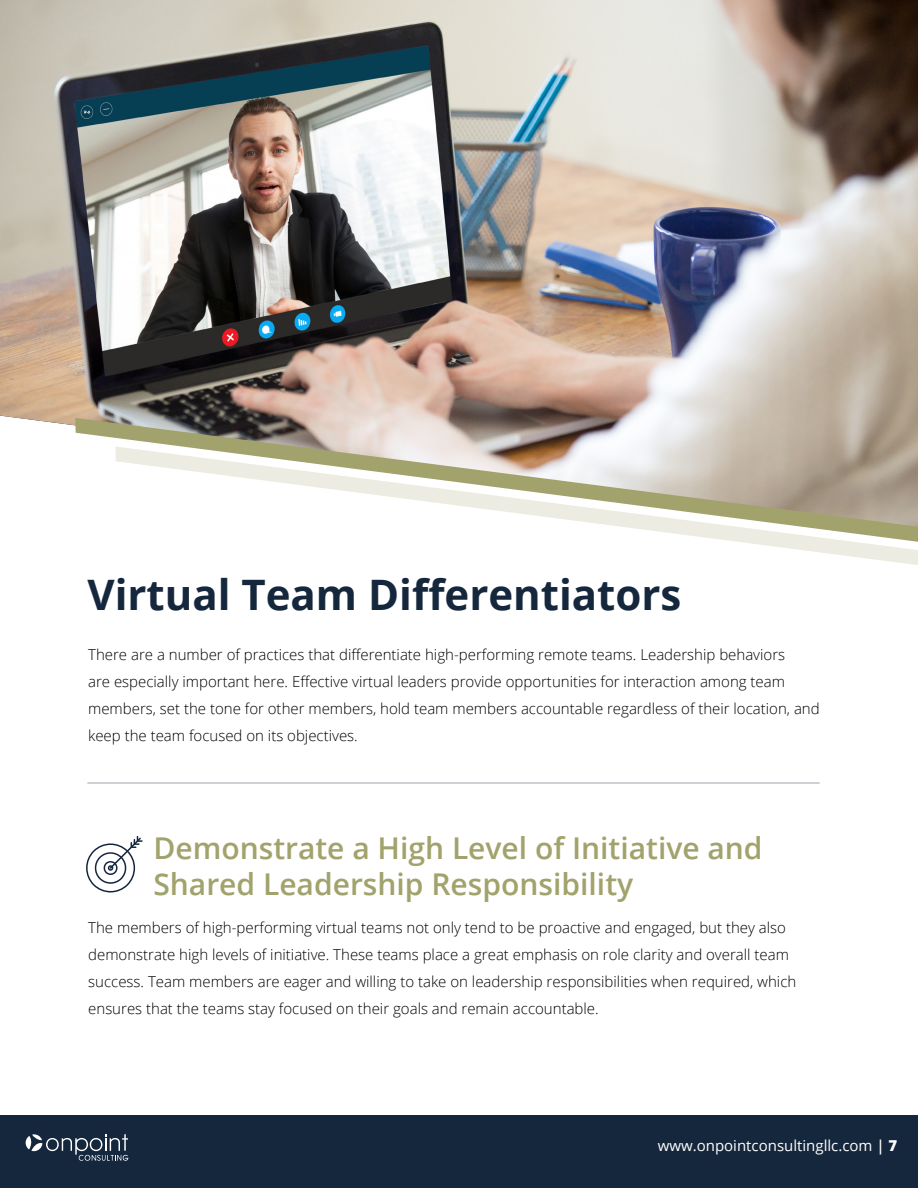
<style>
.page{position:relative;width:918px;height:1188px;background:#fff}
.page>*{position:absolute;margin:0;border:0;box-sizing:border-box;transform-origin:0 0}
.t1{font:700 42px "Open Sans";color:#15273d}
.t2{font:600 30px/36px "Open Sans";color:#a2a26c}
.t3{font:300 15px/27px "Open Sans";color:#000}
.t4{font:15px "Open Sans";color:#fff}
.s1{font-weight:600}
.s2{font-weight:800}
</style>
<div class="page">
<div style="left:0;top:1116px;width:918px;height:72px;background:#15273d"></div>
<svg style="left:26px;top:1134px;width:102px;height:27px"></svg>
<img style="left:0;top:0;width:918px;height:426px">
<svg style="left:75px;top:418px;width:843px;height:36px;background:#b5ada2"></svg>
<svg style="left:116px;top:447px;width:802px;height:118px"></svg>
<hr style="left:87px;top:783px;width:733px;height:1px;background:#15273d">
<svg style="left:86px;top:836px;width:57px;height:57px"></svg>
<h1 class="t1" style="left:87px;top:565px;width:596px">Virtual Team Differentiators</h1>
<p class="t3" style="left:88px;top:640px;width:733px">There are a number of practices that differentiate high-performing remote teams. Leadership behaviors<br>are especially important here. Effective virtual leaders provide opportunities for interaction among team members, set the tone for other members, hold team members accountable regardless of their location, and keep the team focused on its objectives.</p>
<h2 class="t2" style="left:153px;top:829px;width:611px">Demonstrate a High Level of Initiative and<br>Shared Leadership Responsibility</h2>
<p class="t3" style="left:88px;top:914px;width:710px">The members of high-performing virtual teams not only tend to be proactive and engaged, but they also demonstrate high levels of initiative. These teams place a great emphasis on role clarity and overall team success. Team members are eager and willing to take on leadership responsibilities when required, which ensures that the teams stay focused on their goals and remain accountable.</p>
<p class="t4" style="left:658px;top:1135px;width:241px">www.onpointconsultingllc.com <span class="s1">|</span> <span class="s2">7</span></p>
</div>
